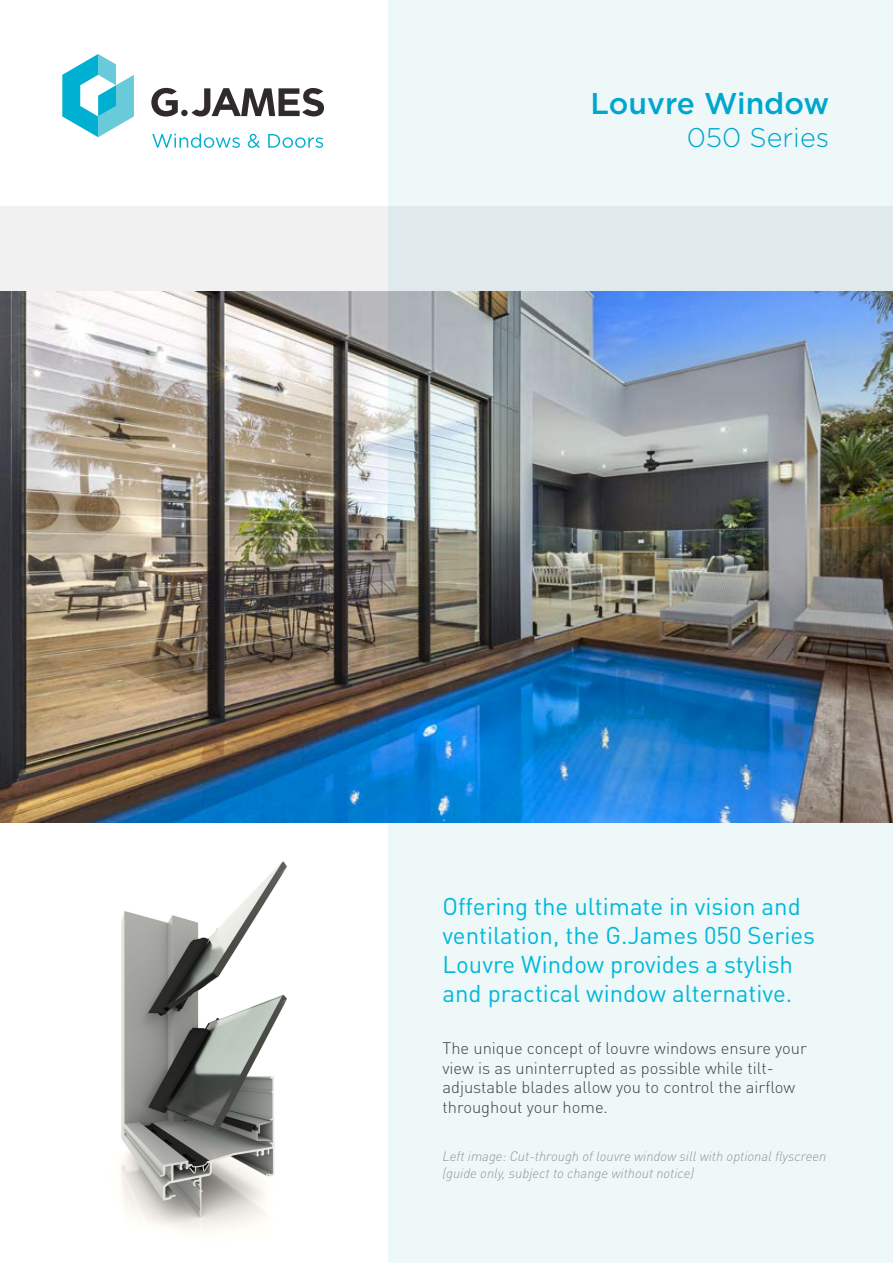
<style>
.page{position:relative;width:893px;height:1263px;background:#fff}
.page>*{position:absolute;margin:0;border:0;box-sizing:border-box;transform-origin:0 0}
.t1{font:500 30px "Gotham";color:#00a6ce}
.t2{font:300 27px "Gotham";color:#00a6ce}
.t3{font:24px/28.8px "DINOT";color:#00b8d8}
.t4{font:300 16.5px/19.5px "DINOT";color:#414042}
.t5{font:italic 300 13.5px/16.2px "DINOT";color:#939598}
</style>
<div class="page">
<img style="left:0;top:290px;width:388px;height:533px">
<div style="left:0;top:206px;width:893px;height:84px;background:#f1f1f2"></div>
<img style="left:388px;top:0;width:505px;height:1263px">
<svg style="left:62px;top:54px;width:72px;height:83px"></svg>
<svg style="left:151px;top:88px;width:27px;height:29px"></svg>
<div style="left:181px;top:110px;width:7px;height:6px;background:#312a2a;border-radius:50%"></div>
<svg style="left:192px;top:88px;width:132px;height:28px"></svg>
<svg style="left:152px;top:133px;width:88px;height:15px"></svg>
<svg style="left:248px;top:134px;width:12px;height:14px"></svg>
<svg style="left:268px;top:134px;width:55px;height:14px"></svg>
<img style="left:121px;top:861px;width:166px;height:371px">
<h1 class="t1" style="left:591px;top:84px;width:240px">Louvre Window</h1>
<h2 class="t2" style="left:687px;top:120px;width:144px">050 Series</h2>
<h3 class="t3" style="left:442px;top:892px;width:374px">Offering the ultimate in vision and ventilation, the G.James 050 Series Louvre Window provides a stylish and practical window alternative.</h3>
<p class="t4" style="left:442px;top:1038px;width:366px">The unique concept of louvre windows ensure your view is as uninterrupted as possible while tilt&shy;adjustable blades allow you to control the airflow throughout your home.</p>
<p class="t5" style="left:442px;top:1148px;width:385px">Left image: Cut-through of louvre window sill with optional flyscreen (guide only, subject to change without notice)</p>
</div>
